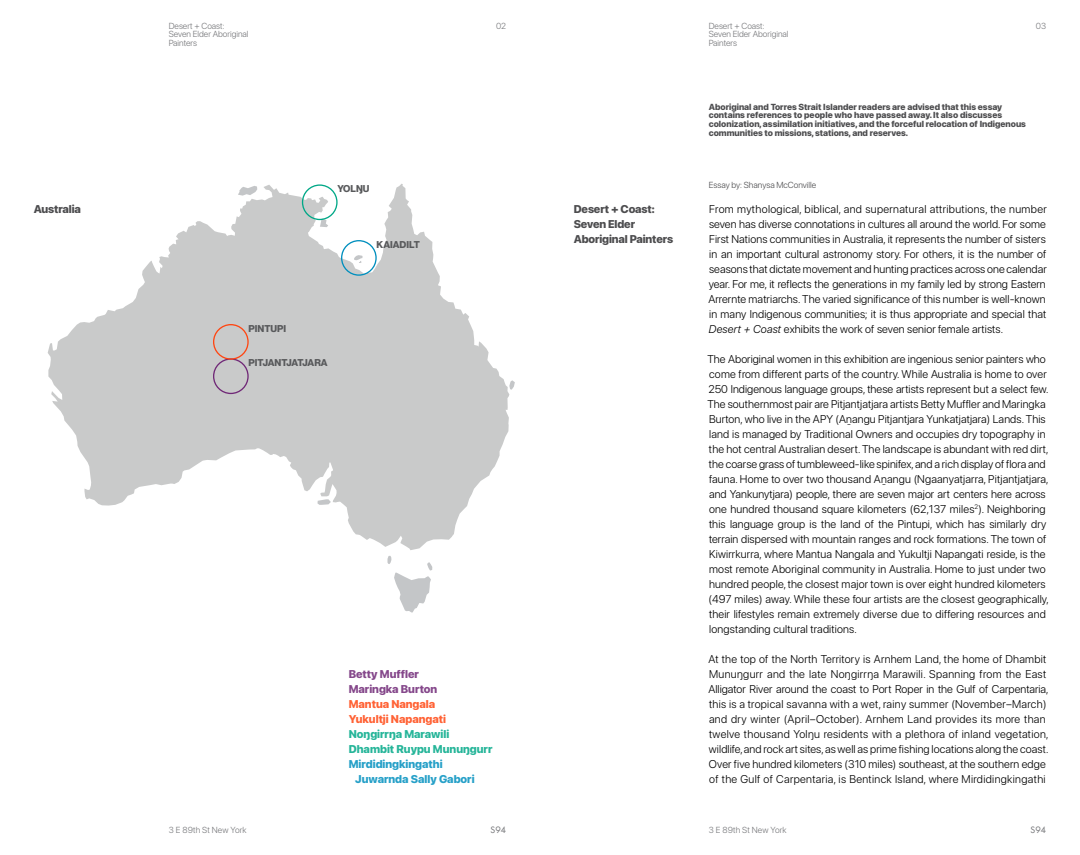
<style>
.page{position:relative;width:1080px;height:855px;background:#fff}
.page>*{position:absolute;margin:0;border:0;box-sizing:border-box;transform-origin:0 0}
.t1{font:300 11.25px/15px "SF Pro Display";letter-spacing:.015em;color:#000}
.t2{font:800 11.25px/15px "SF Pro Display";letter-spacing:-.01em;color:#4d4d4f}
.t3{font:800 11.25px/15px "SF Pro Display";color:#26b599}
.t4{font:800 11.25px/15px "SF Pro Display";color:#26a0c8}
.t5{font:800 11.25px/15px "SF Pro Display";color:#ff6235}
.t6{font:800 11.25px/15px "SF Pro Display";color:#85488b}
.t7{font:9.75px "NHGDSP 75 Bd";color:#58595b}
.t8{font:9.75px "NHGDSP 75 Bd";letter-spacing:-.025em;color:#58595b}
.t9{font:800 8.75px/8.8px "SF Pro Display";color:#4d4d4f}
.t10{font:300 8.75px/8.8px "SF Pro Display";color:#77787b}
.t11{font:300 8.75px "SF Pro Display";color:#4d4d4f}
.t12{font:8.75px "Reply";letter-spacing:-.005em;color:#77787b}
.s1{font-style:italic}
</style>
<div class="page">
<svg style="left:387px;top:556px;width:45px;height:56px"></svg>
<svg style="left:48px;top:184px;width:461px;height:366px;fill:#c9caca"></svg>
<svg style="left:509px;top:380px;width:6px;height:10px"></svg>
<svg style="left:317px;top:499px;width:14px;height:6px"></svg>
<svg style="left:354px;top:255px;width:9px;height:8px"></svg>
<div style="left:341px;top:240px;width:36px;height:36px;border:1px solid #008fbe;border-radius:50%"></div>
<div style="left:302px;top:184px;width:36px;height:36px;border:1px solid #00a887;border-radius:50%"></div>
<div style="left:213px;top:358px;width:36px;height:36px;border:1px solid #702877;border-radius:50%"></div>
<div style="left:213px;top:324px;width:36px;height:36px;border:1px solid #ff4612;border-radius:50%"></div>
<p class="t2" style="left:34px;top:202px;width:49px">Australia</p>
<p class="t10" style="left:169px;top:21px;width:81px">Desert + Coast:<br>Seven Elder Aboriginal<br>Painters</p>
<p class="t10" style="left:496px;top:21px;width:12px">02</p>
<p class="t10" style="left:1036px;top:21px;width:12px">03</p>
<p class="t10" style="left:709px;top:21px;width:81px">Desert + Coast:<br>Seven Elder Aboriginal<br>Painters</p>
<p class="t7" style="left:337px;top:183px;width:34px">YOLŊU</p>
<p class="t7" style="left:377px;top:239px;width:45px">KAIADILT</p>
<p class="t7" style="left:249px;top:322px;width:39px">PINTUPI</p>
<p class="t8" style="left:249px;top:357px;width:81px">PITJANTJATJARA</p>
<p class="t6" style="left:349px;top:667px;width:90px">Betty Muffler<br>Maringka Burton</p>
<p class="t5" style="left:349px;top:697px;width:99px">Mantua Nangala<br>Yukultji Napangati</p>
<p class="t3" style="left:349px;top:727px;width:145px">Noŋgirrŋa Marawili<br>Dhambit Ruypu Munuŋgurr</p>
<p class="t4" style="left:355px;top:757px;width:121px;text-indent:-6px">Mirdidingkingathi<br>Juwarnda Sally Gabori</p>
<p class="t2" style="left:574px;top:202px;width:101px">Desert + Coast:<br>Seven Elder<br>Aboriginal Painters</p>
<p class="t9" style="left:709px;top:102px;width:319px">Aboriginal and Torres Strait Islander readers are advised that this essay contains references to people who have passed away. It also discusses colonization, assimilation initiatives, and the forceful relocation of Indigenous communities to missions, stations, and reserves.</p>
<p class="t11" style="left:709px;top:180px;width:109px">Essay by: Shanysa McConville</p>
<p class="t1" style="left:708px;top:202px;width:340px;text-align:justify">From mythological, biblical, and supernatural attributions, the number seven has diverse connotations in cultures all around the world. For some First Nations communities in Australia, it represents the number of sisters in an important cultural astronomy story. For others, it is the number of seasons that dictate movement and hunting practices across one calendar year. For me, it reflects the generations in my family led by strong Eastern Arrernte matriarchs. The varied significance of this number is well-known in many Indigenous communities; it is thus appropriate and special that <span class="s1">Desert + Coast</span> exhibits the work of seven senior female artists.</p>
<p class="t1" style="left:707px;top:352px;width:343px">The Aboriginal women in this exhibition are ingenious senior painters who come from different parts of the country. While Australia is home to over 250 Indigenous language groups, these artists represent but a select few.<br>The southernmost pair are Pitjantjatjara artists Betty Muffler and Maringka Burton, who live in the APY (Aṉangu Pitjantjara Yunkatjatjara) Lands. This land is managed by Traditional Owners and occupies dry topography in the hot central Australian desert. The landscape is abundant with red dirt, the coarse grass of tumbleweed-like spinifex, and a rich display of flora and fauna. Home to over two thousand Aṉangu (Ngaanyatjarra, Pitjantjatjara, and Yankunytjara) people, there are seven major art centers here across one hundred thousand square kilometers (62,137 miles<sup>2</sup>). Neighboring this language group is the land of the Pintupi, which has similarly dry terrain dispersed with mountain ranges and rock formations. The town of Kiwirrkurra, where Mantua Nangala and Yukultji Napangati reside, is the most remote Aboriginal community in Australia. Home to just under two hundred people, the closest major town is over eight hundred kilometers (497 miles) away. While these four artists are the closest geographically, their lifestyles remain extremely diverse due to differing resources and longstanding cultural traditions.</p>
<p class="t1" style="left:708px;top:652px;width:342px">At the top of the North Territory is Arnhem Land, the home of Dhambit Munuŋgurr and the late Noŋgirrŋa Marawili. Spanning from the East Alligator River around the coast to Port Roper in the Gulf of Carpentaria, this is a tropical savanna with a wet, rainy summer (November–March) and dry winter (April–October). Arnhem Land provides its more than twelve thousand Yolŋu residents with a plethora of inland vegetation, wildlife, and rock art sites, as well as prime fishing locations along the coast.<br>Over five hundred kilometers (310 miles) southeast, at the southern edge of the Gulf of Carpentaria, is Bentinck Island, where Mirdidingkingathi</p>
<p class="t12" style="left:491px;top:824px;width:17px">S94</p>
<p class="t12" style="left:1031px;top:824px;width:17px">S94</p>
<p class="t10" style="left:169px;top:825px;width:79px">3 E 89th St New York</p>
<p class="t10" style="left:709px;top:825px;width:79px">3 E 89th St New York</p>
</div>
